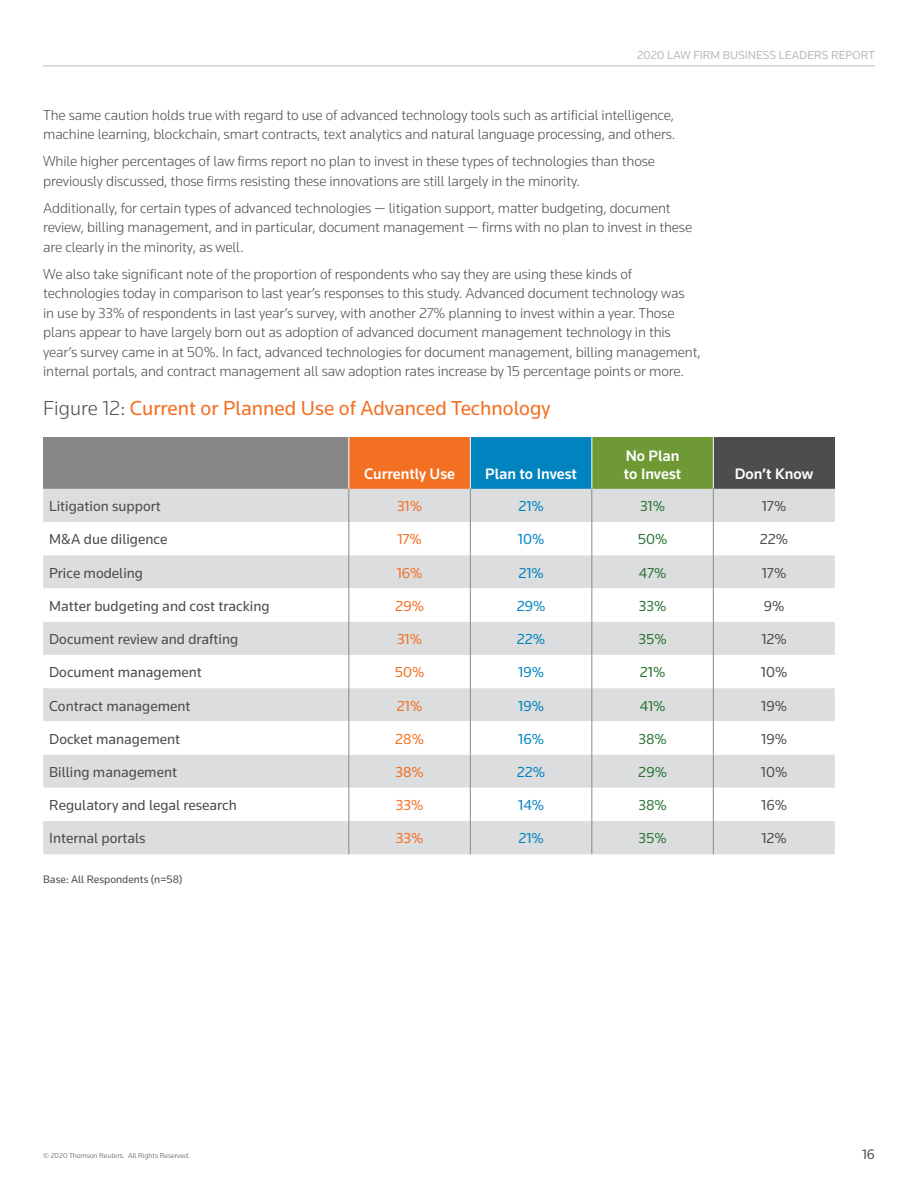
<style>
.page{position:relative;width:918px;height:1188px;background:#fff}
.page>*{position:absolute;margin:0;border:0;box-sizing:border-box;transform-origin:0 0}
.t1{font:21px "Knowledge";color:#f36f21}
.t2{font:500 15.75px/18px "Knowledge";color:#fff}
.t3{font:300 15px/19.5px "Knowledge";letter-spacing:-.01em;color:#4d4d4f}
.t4{font:15px "Knowledge";color:#4d4d4f}
.t5{font:15px "Knowledge";color:#f36f21}
.t6{font:15px "Knowledge";color:#0083bf}
.t7{font:15px "Knowledge";color:#2b7434}
.t8{font:14.25px "Knowledge";color:#4d4d4f}
.t9{font:12px "Knowledge";color:#b8babc}
.t10{font:11.25px "Knowledge";color:#4d4d4f}
.t11{font:300 7.5px "Knowledge";color:#4d4d4f}
.s1{font-weight:300;color:#4d4d4f}
</style>
<div class="page">
<hr style="left:43px;top:66px;width:832px;height:1px;background:#b8babc">
<div style="left:43px;top:437px;width:306px;height:52px;background:#86888a"></div>
<div style="left:349px;top:437px;width:121px;height:52px;background:#f36f21"></div>
<div style="left:470px;top:437px;width:122px;height:52px;background:#0083bf"></div>
<div style="left:592px;top:437px;width:121px;height:52px;background:#6e9934"></div>
<div style="left:713px;top:437px;width:122px;height:52px;background:#4d4d4f"></div>
<div style="left:43px;top:489px;width:792px;height:365px;background:#dcddde"></div>
<svg style="left:43px;top:522px;width:792px;height:299px"></svg>
<hr style="left:470px;top:437px;width:1px;height:52px;background:#fff">
<hr style="left:592px;top:437px;width:1px;height:52px;background:#fff">
<hr style="left:713px;top:437px;width:1px;height:52px;background:#fff">
<hr style="left:349px;top:437px;width:1px;height:52px;background:#fff">
<hr style="left:592px;top:489px;width:1px;height:33px;background:#86888a">
<hr style="left:713px;top:489px;width:1px;height:33px;background:#86888a">
<hr style="left:592px;top:522px;width:1px;height:33px;background:#86888a">
<hr style="left:713px;top:522px;width:1px;height:33px;background:#86888a">
<hr style="left:592px;top:555px;width:1px;height:33px;background:#86888a">
<hr style="left:713px;top:555px;width:1px;height:33px;background:#86888a">
<hr style="left:592px;top:588px;width:1px;height:34px;background:#86888a">
<hr style="left:713px;top:588px;width:1px;height:34px;background:#86888a">
<hr style="left:592px;top:622px;width:1px;height:33px;background:#86888a">
<hr style="left:713px;top:622px;width:1px;height:33px;background:#86888a">
<hr style="left:592px;top:655px;width:1px;height:33px;background:#86888a">
<hr style="left:713px;top:655px;width:1px;height:33px;background:#86888a">
<hr style="left:592px;top:688px;width:1px;height:33px;background:#86888a">
<hr style="left:713px;top:688px;width:1px;height:33px;background:#86888a">
<hr style="left:592px;top:721px;width:1px;height:34px;background:#86888a">
<hr style="left:713px;top:721px;width:1px;height:34px;background:#86888a">
<hr style="left:592px;top:755px;width:1px;height:33px;background:#86888a">
<hr style="left:713px;top:755px;width:1px;height:33px;background:#86888a">
<hr style="left:592px;top:788px;width:1px;height:33px;background:#86888a">
<hr style="left:713px;top:788px;width:1px;height:33px;background:#86888a">
<hr style="left:592px;top:821px;width:1px;height:33px;background:#86888a">
<hr style="left:713px;top:821px;width:1px;height:33px;background:#86888a">
<hr style="left:349px;top:489px;width:1px;height:33px;background:#86888a">
<hr style="left:470px;top:489px;width:1px;height:33px;background:#86888a">
<hr style="left:349px;top:522px;width:1px;height:33px;background:#86888a">
<hr style="left:470px;top:522px;width:1px;height:33px;background:#86888a">
<hr style="left:349px;top:555px;width:1px;height:33px;background:#86888a">
<hr style="left:470px;top:555px;width:1px;height:33px;background:#86888a">
<hr style="left:349px;top:588px;width:1px;height:34px;background:#86888a">
<hr style="left:470px;top:588px;width:1px;height:34px;background:#86888a">
<hr style="left:349px;top:622px;width:1px;height:33px;background:#86888a">
<hr style="left:470px;top:622px;width:1px;height:33px;background:#86888a">
<hr style="left:349px;top:655px;width:1px;height:33px;background:#86888a">
<hr style="left:470px;top:655px;width:1px;height:33px;background:#86888a">
<hr style="left:349px;top:688px;width:1px;height:33px;background:#86888a">
<hr style="left:470px;top:688px;width:1px;height:33px;background:#86888a">
<hr style="left:349px;top:721px;width:1px;height:34px;background:#86888a">
<hr style="left:470px;top:721px;width:1px;height:34px;background:#86888a">
<hr style="left:349px;top:755px;width:1px;height:33px;background:#86888a">
<hr style="left:470px;top:755px;width:1px;height:33px;background:#86888a">
<hr style="left:349px;top:788px;width:1px;height:33px;background:#86888a">
<hr style="left:470px;top:788px;width:1px;height:33px;background:#86888a">
<hr style="left:349px;top:821px;width:1px;height:33px;background:#86888a">
<hr style="left:470px;top:821px;width:1px;height:33px;background:#86888a">
<p class="t9" style="left:637px;top:47px;width:239px">2020 Law Firm Business Leaders Report</p>
<p class="t3" style="left:43px;top:105px;width:634px">The same caution holds true with regard to use of advanced technology tools such as artificial intelligence, machine learning, blockchain, smart contracts, text analytics and natural language processing, and others.</p>
<p class="t3" style="left:43px;top:151px;width:613px">While higher percentages of law firms report no plan to invest in these types of technologies than those previously discussed, those firms resisting these innovations are still largely in the minority.</p>
<p class="t3" style="left:43px;top:198px;width:651px">Additionally, for certain types of advanced technologies — litigation support, matter budgeting, document review, billing management, and in particular, document management — firms with no plan to invest in these are clearly in the minority, as well.</p>
<p class="t3" style="left:43px;top:264px;width:659px">We also take significant note of the proportion of respondents who say they are using these kinds of technologies today in comparison to last year’s responses to this study. Advanced document technology was<br>in use by 33% of respondents in last year’s survey, with another 27% planning to invest within a year. Those plans appear to have largely born out as adoption of advanced document management technology in this year’s survey came in at 50%. In fact, advanced technologies for document management, billing management, internal portals, and contract management all saw adoption rates increase by 15 percentage points or more.</p>
<h1 class="t1" style="left:43px;top:395px;width:509px"><span class="s1">Figure 12:</span> Current or Planned Use of Advanced Technology</h1>
<p class="t2" style="left:364px;top:465px;width:92px">Currently Use</p>
<p class="t2" style="left:485px;top:465px;width:93px">Plan to Invest</p>
<p class="t2" style="left:624px;top:447px;width:59px">No Plan to Invest</p>
<p class="t2" style="left:735px;top:465px;width:80px">Don’t Know</p>
<p class="t4" style="left:49px;top:497px;width:113px">Litigation support</p>
<p class="t5" style="left:397px;top:497px;width:26px">31%</p>
<p class="t6" style="left:518px;top:497px;width:27px">21%</p>
<p class="t7" style="left:640px;top:497px;width:26px">31%</p>
<p class="t4" style="left:762px;top:497px;width:26px">17%</p>
<p class="t4" style="left:49px;top:530px;width:120px">M&amp;A due diligence</p>
<p class="t5" style="left:397px;top:530px;width:26px">17%</p>
<p class="t6" style="left:518px;top:530px;width:28px">10%</p>
<p class="t7" style="left:638px;top:530px;width:31px">50%</p>
<p class="t4" style="left:760px;top:530px;width:30px">22%</p>
<p class="t4" style="left:49px;top:563px;width:95px">Price modeling</p>
<p class="t5" style="left:397px;top:563px;width:27px">16%</p>
<p class="t6" style="left:518px;top:563px;width:27px">21%</p>
<p class="t7" style="left:639px;top:563px;width:29px">47%</p>
<p class="t4" style="left:762px;top:563px;width:26px">17%</p>
<p class="t4" style="left:49px;top:597px;width:222px">Matter budgeting and cost tracking</p>
<p class="t5" style="left:395px;top:597px;width:30px">29%</p>
<p class="t6" style="left:517px;top:597px;width:30px">29%</p>
<p class="t7" style="left:639px;top:597px;width:29px">33%</p>
<p class="t4" style="left:764px;top:597px;width:22px">9%</p>
<p class="t4" style="left:49px;top:630px;width:191px">Document review and drafting</p>
<p class="t5" style="left:397px;top:630px;width:26px">31%</p>
<p class="t6" style="left:517px;top:630px;width:30px">22%</p>
<p class="t7" style="left:639px;top:630px;width:30px">35%</p>
<p class="t4" style="left:761px;top:630px;width:27px">12%</p>
<p class="t4" style="left:49px;top:663px;width:154px">Document management</p>
<p class="t5" style="left:395px;top:663px;width:31px">50%</p>
<p class="t6" style="left:518px;top:663px;width:27px">19%</p>
<p class="t7" style="left:640px;top:663px;width:27px">21%</p>
<p class="t4" style="left:761px;top:663px;width:28px">10%</p>
<p class="t4" style="left:49px;top:696px;width:143px">Contract management</p>
<p class="t5" style="left:397px;top:696px;width:27px">21%</p>
<p class="t6" style="left:518px;top:696px;width:27px">19%</p>
<p class="t7" style="left:640px;top:696px;width:27px">41%</p>
<p class="t4" style="left:761px;top:696px;width:27px">19%</p>
<p class="t4" style="left:49px;top:730px;width:132px">Docket management</p>
<p class="t5" style="left:395px;top:730px;width:30px">28%</p>
<p class="t6" style="left:518px;top:730px;width:27px">16%</p>
<p class="t7" style="left:638px;top:730px;width:30px">38%</p>
<p class="t4" style="left:761px;top:730px;width:27px">19%</p>
<p class="t4" style="left:49px;top:763px;width:129px">Billing management</p>
<p class="t5" style="left:395px;top:763px;width:30px">38%</p>
<p class="t6" style="left:517px;top:763px;width:30px">22%</p>
<p class="t7" style="left:638px;top:763px;width:30px">29%</p>
<p class="t4" style="left:761px;top:763px;width:28px">10%</p>
<p class="t4" style="left:49px;top:796px;width:189px">Regulatory and legal research</p>
<p class="t5" style="left:396px;top:796px;width:29px">33%</p>
<p class="t6" style="left:518px;top:796px;width:27px">14%</p>
<p class="t7" style="left:638px;top:796px;width:30px">38%</p>
<p class="t4" style="left:761px;top:796px;width:27px">16%</p>
<p class="t4" style="left:49px;top:829px;width:98px">Internal portals</p>
<p class="t5" style="left:396px;top:829px;width:29px">33%</p>
<p class="t6" style="left:518px;top:829px;width:27px">21%</p>
<p class="t7" style="left:639px;top:829px;width:30px">35%</p>
<p class="t4" style="left:761px;top:829px;width:27px">12%</p>
<p class="t10" style="left:43px;top:872px;width:141px">Base: All Respondents (n=58)</p>
<p class="t11" style="left:43px;top:1151px;width:148px">© 2020 Thomson Reuters. All Rights Reserved.</p>
<p class="t8" style="left:862px;top:1145px;width:14px">16</p>
</div>
